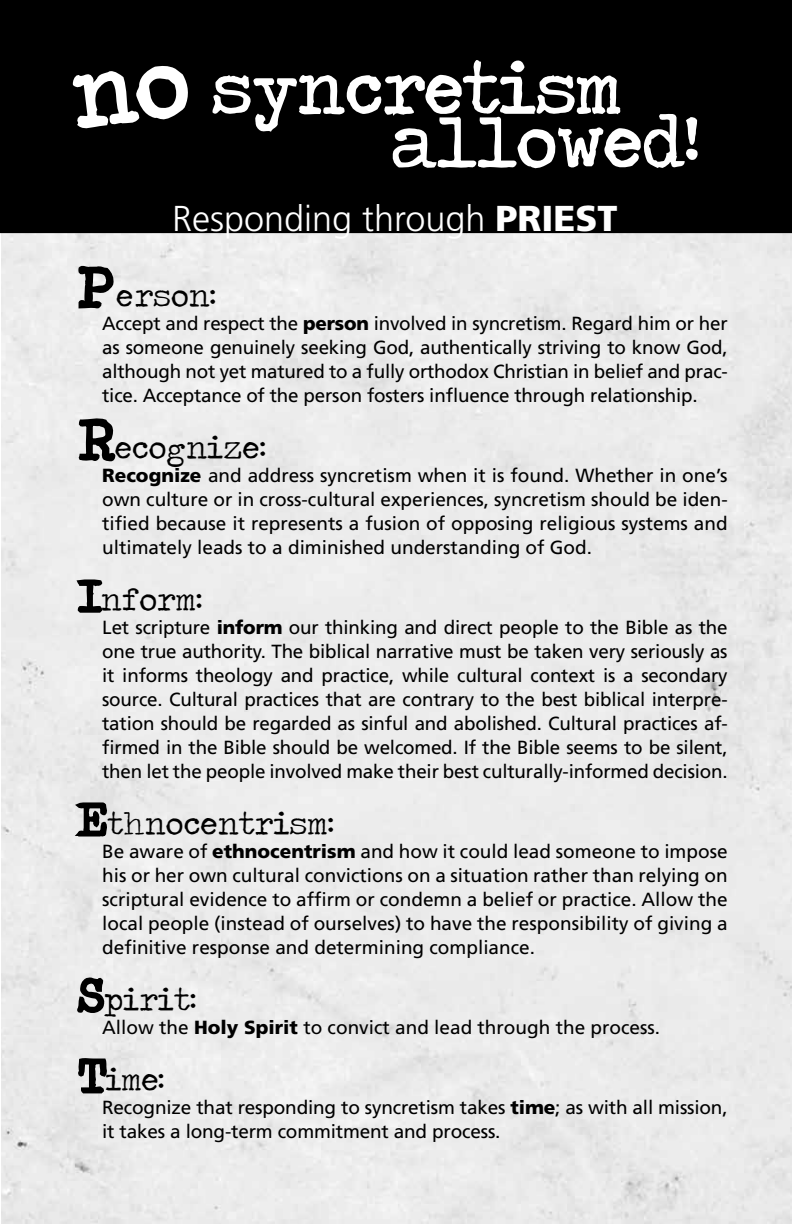
<style>
.page{position:relative;width:792px;height:1224px;background:#fff}
.page>*{position:absolute;margin:0;border:0;box-sizing:border-box;transform-origin:0 0}
.t1{font:72px "Traveling Typewriter";color:#fff}
.t2{font:300 36px "Frutiger";color:#fff}
.t3{font:32px "Traveling Typewriter";color:#000}
.t4{font:19px/24px "Frutiger";letter-spacing:-.01em;color:#000;text-align:justify}
.s1{font-weight:900}
.s2{font-size:60px}
.s3{font-size:48px}
</style>
<div class="page">
<div style="left:1px;top:233px;width:791px;height:991px;background:#ececec"></div>
<div style="left:0;top:0;width:792px;height:233px;background:#000"></div>
<svg style="left:77px;top:264px;width:38px;height:46px"></svg>
<svg style="left:77px;top:417px;width:40px;height:46px;background:#787878"></svg>
<svg style="left:76px;top:578px;width:28px;height:37px"></svg>
<svg style="left:72px;top:800px;width:38px;height:39px"></svg>
<svg style="left:75px;top:974px;width:30px;height:41px"></svg>
<svg style="left:77px;top:1057px;width:32px;height:38px"></svg>
<svg style="left:212px;top:59px;width:487px;height:110px;background:#252525"></svg>
<svg style="left:71px;top:65px;width:119px;height:64px"></svg>
<h1 class="t1" style="left:212px;top:42px;width:412px">syncretism</h1>
<h1 class="t1" style="left:391px;top:95px;width:309px">allowed!</h1>
<h2 class="t2" style="left:172px;top:198px;width:447px">Responding through <span class="s1">PRIEST</span></h2>
<h3 class="t3" style="left:78px;top:275px;width:139px"><span class="s2">P</span>erson:</h3>
<p class="t4" style="left:102px;top:312px;width:627px">Accept and respect the <span class="s1">person</span> involved in syncretism. Regard him or her as someone genuinely seeking God, authentically striving to know God, although not yet matured to a fully orthodox Christian in belief and prac&shy;tice. Acceptance of the person fosters influence through relationship.</p>
<h3 class="t3" style="left:78px;top:427px;width:189px"><span class="s2">R</span>ecognize:</h3>
<p class="t4" style="left:102px;top:464px;width:627px"><span class="s1">Recognize</span> and address syncretism when it is found. Whether in one’s own culture or in cross-cultural experiences, syncretism should be iden&shy;tified because it represents a fusion of opposing religious systems and ultimately leads to a diminished understanding of God.</p>
<h3 class="t3" style="left:78px;top:579px;width:125px"><span class="s3">I</span>nform:</h3>
<p class="t4" style="left:102px;top:616px;width:627px">Let scripture <span class="s1">inform</span> our thinking and direct people to the Bible as the one true authority. The biblical narrative must be taken very seriously as it informs theology and practice, while cultural context is a secondary source. Cultural practices that are contrary to the best biblical interpre&shy;tation should be regarded as sinful and abolished. Cultural practices af&shy;firmed in the Bible should be welcomed. If the Bible seems to be silent, then let the people involved make their best culturally-informed decision.</p>
<h3 class="t3" style="left:78px;top:803px;width:257px"><span class="s3">E</span>thnocentrism:</h3>
<p class="t4" style="left:102px;top:840px;width:627px">Be aware of <span class="s1">ethnocentrism</span> and how it could lead someone to impose his or her own cultural convictions on a situation rather than relying on scriptural evidence to affirm or condemn a belief or practice. Allow the local people (instead of ourselves) to have the responsibility of giving a definitive response and determining compliance.</p>
<h3 class="t3" style="left:78px;top:979px;width:119px"><span class="s3">S</span>pirit:</h3>
<p class="t4" style="left:102px;top:1016px;width:559px">Allow the <span class="s1">Holy Spirit</span> to convict and lead through the process.</p>
<h3 class="t3" style="left:78px;top:1059px;width:87px"><span class="s3">T</span>ime:</h3>
<p class="t4" style="left:102px;top:1096px;width:627px">Recognize that responding to syncretism takes <span class="s1">time</span>; as with all mission, it takes a long-term commitment and process.</p>
</div>
